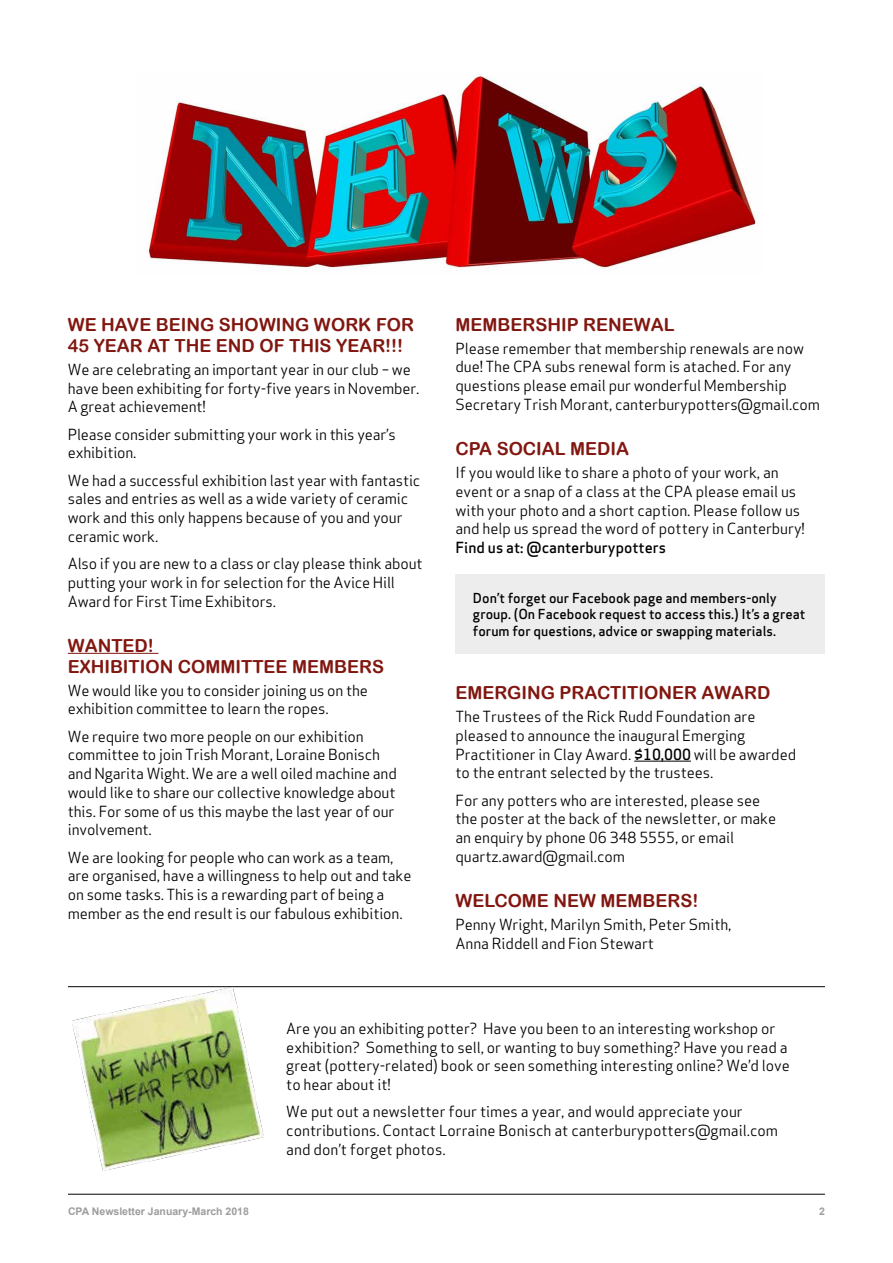
<style>
.page{position:relative;width:893px;height:1263px;background:#fff}
.page>*{position:absolute;margin:0;border:0;box-sizing:border-box;transform-origin:0 0}
.t1{font:18px/21px "Arial Rounded MT Bold";color:#811710}
.t2{font:15px/18.8px "Apex Sans";letter-spacing:-.005em;color:#000}
.t3{font:500 15px "Apex Sans";color:#000}
.t4{font:500 13.5px/16.5px "Apex Sans";color:#000}
.t5{font:700 10.5px "Arial";color:#9d9d9c}
.s1{font-weight:500}
</style>
<div class="page">
<hr style="left:68px;top:653px;width:90px;height:1px;background:#811710">
<hr style="left:634px;top:761px;width:57px;height:1px;background:#000">
<div style="left:455px;top:574px;width:370px;height:80px;background:#ededed"></div>
<img style="left:148px;top:76px;width:610px;height:195px">
<hr style="left:68px;top:986px;width:757px;height:1px;background:#000">
<img style="left:72px;top:988px;width:191px;height:182px">
<hr style="left:68px;top:1194px;width:757px;height:1px;background:#000">
<p class="t1" style="left:68px;top:314px;width:348px">WE HAVE BEING SHOWING WORK FOR<br>45 YEAR AT THE END OF THIS YEAR!!!</p>
<p class="t2" style="left:68px;top:360px;width:353px">We are celebrating an important year in our club – we have been exhibiting for forty-five years in November.<br>A great achievement!</p>
<p class="t2" style="left:68px;top:424px;width:330px">Please consider submitting your work in this year’s exhibition.</p>
<p class="t2" style="left:68px;top:470px;width:354px">We had a successful exhibition last year with fantastic sales and entries as well as a wide variety of ceramic work and this only happens because of you and your ceramic work.</p>
<p class="t2" style="left:68px;top:554px;width:356px">Also if you are new to a class or clay please think about putting your work in for selection for the Avice Hill<br>Award for First Time Exhibitors.</p>
<p class="t1" style="left:68px;top:634px;width:318px">WANTED!<br>EXHIBITION COMMITTEE MEMBERS</p>
<p class="t2" style="left:68px;top:680px;width:302px">We would like you to consider joining us on the exhibition committee to learn the ropes.</p>
<p class="t2" style="left:68px;top:726px;width:331px">We require two more people on our exhibition committee to join Trish Morant, Loraine Bonisch and Ngarita Wight. We are a well oiled machine and would like to share our collective knowledge about this. For some of us this maybe the last year of our involvement.</p>
<p class="t2" style="left:68px;top:847px;width:345px">We are looking for people who can work as a team, are organised, have a willingness to help out and take on some tasks. This is a rewarding part of being a member as the end result is our fabulous exhibition.</p>
<p class="t1" style="left:455px;top:314px;width:221px">MEMBERSHIP RENEWAL</p>
<p class="t2" style="left:455px;top:339px;width:366px">Please remember that membership renewals are now due! The CPA subs renewal form is atached. For any questions please email pur wonderful Membership Secretary Trish Morant, canterburypotters@gmail.com</p>
<p class="t1" style="left:455px;top:438px;width:175px">CPA SOCIAL MEDIA</p>
<p class="t2" style="left:455px;top:463px;width:351px">If you would like to share a photo of your work, an event or a snap of a class at the CPA please email us with your photo and a short caption. Please follow us and help us spread the word of pottery in Canterbury!</p>
<p class="t3" style="left:455px;top:534px;width:212px">Find us at: @canterburypotters</p>
<p class="t4" style="left:473px;top:588px;width:334px">Don’t forget our Facebook page and members-only group. (On Facebook request to access this.) It’s a great forum for questions, advice or swapping materials.</p>
<p class="t1" style="left:455px;top:682px;width:316px">EMERGING PRACTITIONER AWARD</p>
<p class="t2" style="left:455px;top:707px;width:342px">The Trustees of the Rick Rudd Foundation are pleased to announce the inaugural Emerging Practitioner in Clay Award. <span class="s1">$10,000</span> will be awarded to the entrant selected by the trustees.</p>
<p class="t2" style="left:455px;top:791px;width:322px">For any potters who are interested, please see the poster at the back of the newsletter, or make an enquiry by phone 06 348 5555, or email quartz.award@gmail.com</p>
<p class="t1" style="left:455px;top:890px;width:244px">WELCOME NEW MEMBERS!</p>
<p class="t2" style="left:455px;top:915px;width:278px">Penny Wright, Marilyn Smith, Peter Smith,<br>Anna Riddell and Fion Stewart</p>
<p class="t2" style="left:286px;top:1019px;width:505px">Are you an exhibiting potter? Have you been to an interesting workshop or exhibition? Something to sell, or wanting to buy something? Have you read a great (pottery-related) book or seen something interesting online? We’d love to hear about it!</p>
<p class="t2" style="left:286px;top:1102px;width:493px">We put out a newsletter four times a year, and would appreciate your contributions. Contact Lorraine Bonisch at canterburypotters@gmail.com and don’t forget photos.</p>
<p class="t5" style="left:68px;top:1204px;width:182px">CPA Newsletter January-March 2018</p>
<p class="t5" style="left:819px;top:1204px;width:7px">2</p>
</div>
